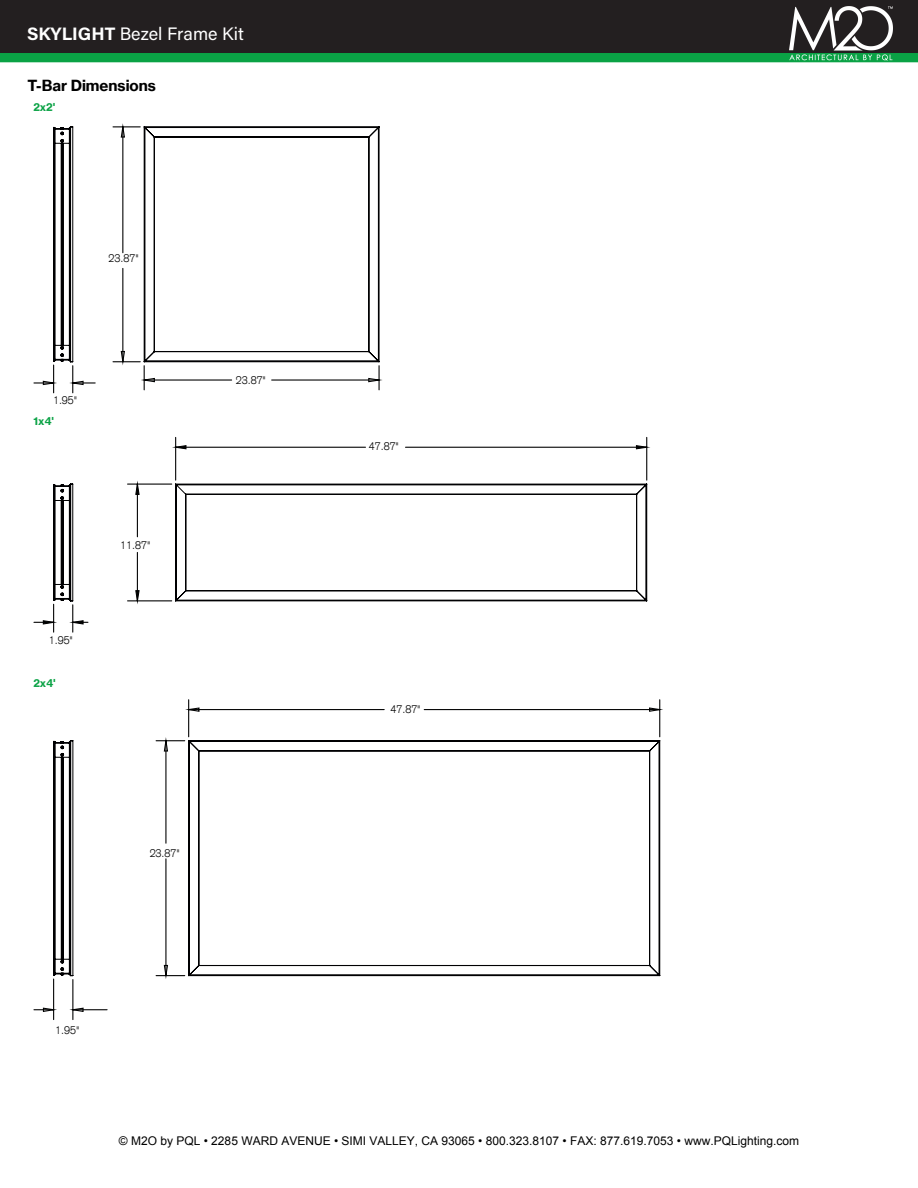
<style>
.page{position:relative;width:918px;height:1188px;background:#fff}
.page>*{position:absolute;margin:0;border:0;box-sizing:border-box;transform-origin:0 0}
.t1{font:18px "Acumin Pro";color:#fff}
.t2{font:15px "N Haas Grotesk TX Pro 75 Bd";color:#000}
.t3{font:12px "Arial";color:#000}
.t4{font:300 10.8px "Akzidenz Grotesk CE";color:#000}
.t5{font:10.8px "N Haas Grotesk TX Pro 75 Bd";color:#0aa245}
.s1{font-weight:700}
</style>
<div class="page">
<div style="left:0;top:0;width:918px;height:54px;background:#231f20"></div>
<div style="left:0;top:54px;width:918px;height:7px;background:#0aa245"></div>
<img style="left:789px;top:7px;width:104px;height:54px">
<svg style="left:42px;top:126px;width:338px;height:260px"></svg>
<hr style="left:73px;top:382px;width:22px;height:2px;background:#000101">
<hr style="left:34px;top:382px;width:20px;height:2px;background:#000101">
<svg style="left:72px;top:366px;width:1px;height:27px"></svg>
<svg style="left:53px;top:365px;width:1px;height:28px"></svg>
<svg style="left:113px;top:126px;width:27px;height:1px"></svg>
<hr style="left:272px;top:379px;width:107px;height:2px;background:#000101">
<hr style="left:144px;top:379px;width:88px;height:2px;background:#000101">
<svg style="left:379px;top:366px;width:1px;height:24px"></svg>
<svg style="left:113px;top:362px;width:32px;height:28px"></svg>
<svg style="left:54px;top:127px;width:325px;height:235px"></svg>
<svg style="left:72px;top:624px;width:12px;height:8px"></svg>
<svg style="left:34px;top:620px;width:20px;height:12px"></svg>
<hr style="left:175px;top:437px;width:1px;height:43px;background:#000101">
<hr style="left:646px;top:437px;width:1px;height:43px;background:#000101">
<svg style="left:43px;top:446px;width:604px;height:178px"></svg>
<svg style="left:54px;top:484px;width:593px;height:117px"></svg>
<svg style="left:42px;top:707px;width:619px;height:306px"></svg>
<hr style="left:73px;top:1009px;width:34px;height:1px;background:#000101">
<svg style="left:34px;top:1009px;width:19px;height:1px"></svg>
<hr style="left:72px;top:980px;width:1px;height:40px;background:#000101">
<hr style="left:53px;top:979px;width:1px;height:41px;background:#000101">
<hr style="left:189px;top:709px;width:195px;height:1px;background:#000101">
<hr style="left:424px;top:709px;width:236px;height:1px;background:#000101">
<hr style="left:188px;top:700px;width:1px;height:37px;background:#000101">
<hr style="left:659px;top:700px;width:1px;height:37px;background:#000101">
<svg style="left:156px;top:740px;width:29px;height:1px"></svg>
<svg style="left:54px;top:741px;width:606px;height:235px"></svg>
<h1 class="t1" style="left:27px;top:21px;width:218px"><span class="s1">SKYLIGHT</span> Bezel Frame Kit</h1>
<p class="t2" style="left:27px;top:76px;width:130px">T-Bar Dimensions</p>
<p class="t5" style="left:33px;top:100px;width:24px">2x2'</p>
<p class="t4" style="left:109px;top:251px;width:32px">23.87"</p>
<p class="t4" style="left:53px;top:394px;width:26px">1.95"</p>
<p class="t5" style="left:33px;top:414px;width:22px">1x4'</p>
<p class="t4" style="left:49px;top:633px;width:26px">1.95"</p>
<p class="t5" style="left:33px;top:676px;width:24px">2x4'</p>
<p class="t4" style="left:120px;top:538px;width:32px">11.87"</p>
<p class="t4" style="left:236px;top:373px;width:32px">23.87"</p>
<p class="t4" style="left:150px;top:846px;width:32px">23.87"</p>
<p class="t4" style="left:369px;top:440px;width:32px">47.87"</p>
<p class="t4" style="left:390px;top:702px;width:32px">47.87"</p>
<p class="t4" style="left:55px;top:1023px;width:26px">1.95"</p>
<p class="t3" style="left:119px;top:1133px;width:682px">© M2O by PQL • 2285 WARD AVENUE • SIMI VALLEY, CA 93065 • 800.323.8107 • FAX: 877.619.7053 • www.PQLighting.com</p>
</div>
